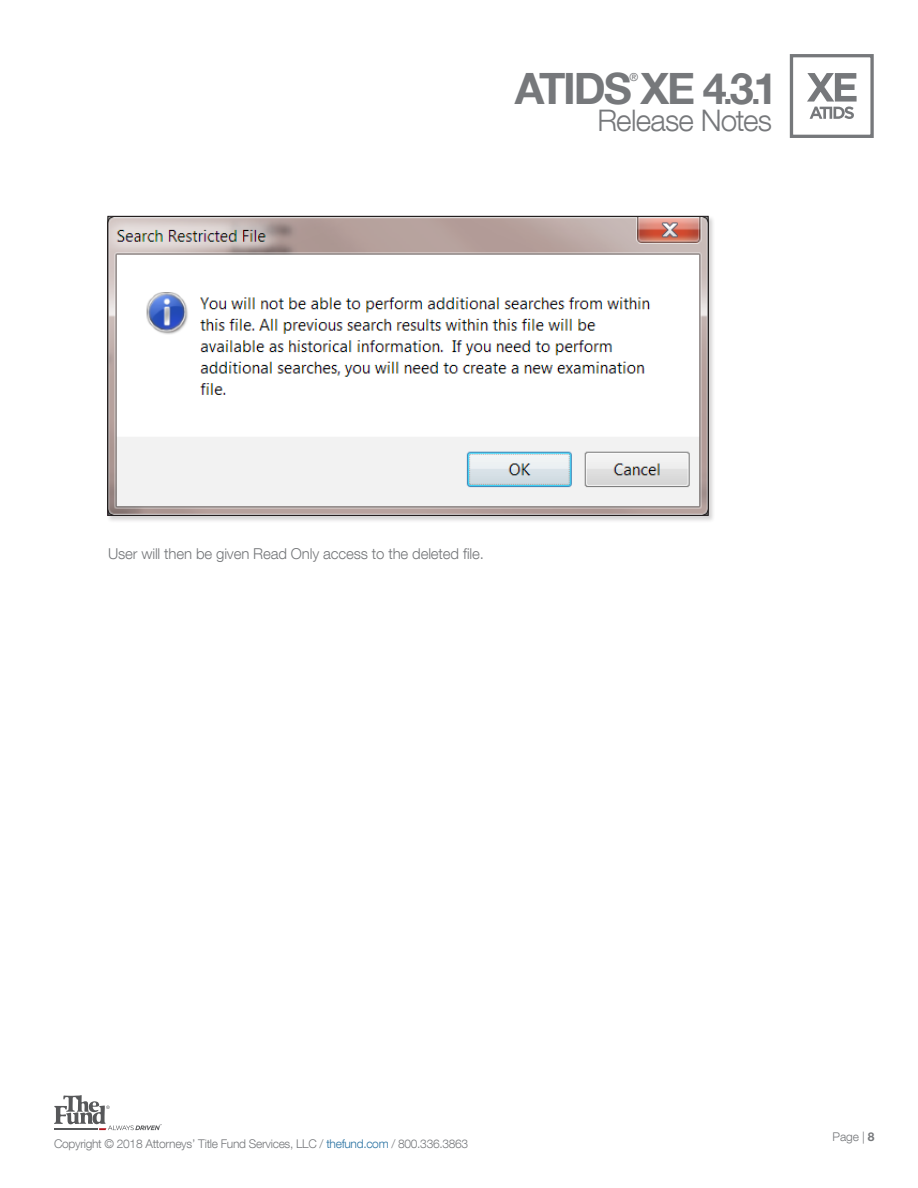
<style>
.page{position:relative;width:918px;height:1188px;background:#fff}
.page>*{position:absolute;margin:0;border:0;box-sizing:border-box;transform-origin:0 0}
.t1{font:700 43.2px "Helvetica Neue LT Com";letter-spacing:-.05em;color:#76787b}
.t2{font:300 29.7px "Helvetica Neue LT Com";letter-spacing:-.025em;color:#76787b}
.BODY_COPY{font:300 15px "Helvetica Neue LT Com";letter-spacing:-.01em;color:#76787b}
.t3{font:300 12px "Helvetica Neue LT Com";letter-spacing:-.025em;color:#76787b}
.t4{font:10.95px "Helvetica Neue LT Com";color:#76787b}
.s1{font-size:32.4px}
.s2{color:#2c74a3}
.s3{font-weight:700}
</style>
<div class="page">
<svg style="left:54px;top:1095px;width:108px;height:35px"></svg>
<div style="left:790px;top:54px;width:84px;height:84px;border:3px solid #76787b"></div>
<div style="left:791px;top:55px;width:81px;height:82px;border:2px solid #76787b"></div>
<svg style="left:807px;top:73px;width:50px;height:46px"></svg>
<div style="left:107px;top:215px;width:608px;height:308px;background:#231f20;opacity:.2"></div>
<img style="left:110px;top:218px;width:596px;height:296px">
<h1 class="t1" style="left:515px;top:61px;width:264px">ATIDS XE 4<span class="s1">.</span>3<span class="s1">.</span>1</h1>
<p class="t4" style="left:630px;top:71px;width:10px">®</p>
<h2 class="t2" style="left:597px;top:102px;width:176px">Release Notes</h2>
<p class="BODY_COPY" style="left:108px;top:545px;width:377px">User will then be given Read Only access to the deleted file.</p>
<p class="t3" style="left:54px;top:1136px;width:416px">Copyright © 2018 Attorneys’ Title Fund Services, LLC / <span class="s2">thefund.com</span> / 800.336.3863</p>
<p class="t3" style="left:833px;top:1129px;width:43px">Page | <span class="s3">8</span></p>
</div>
